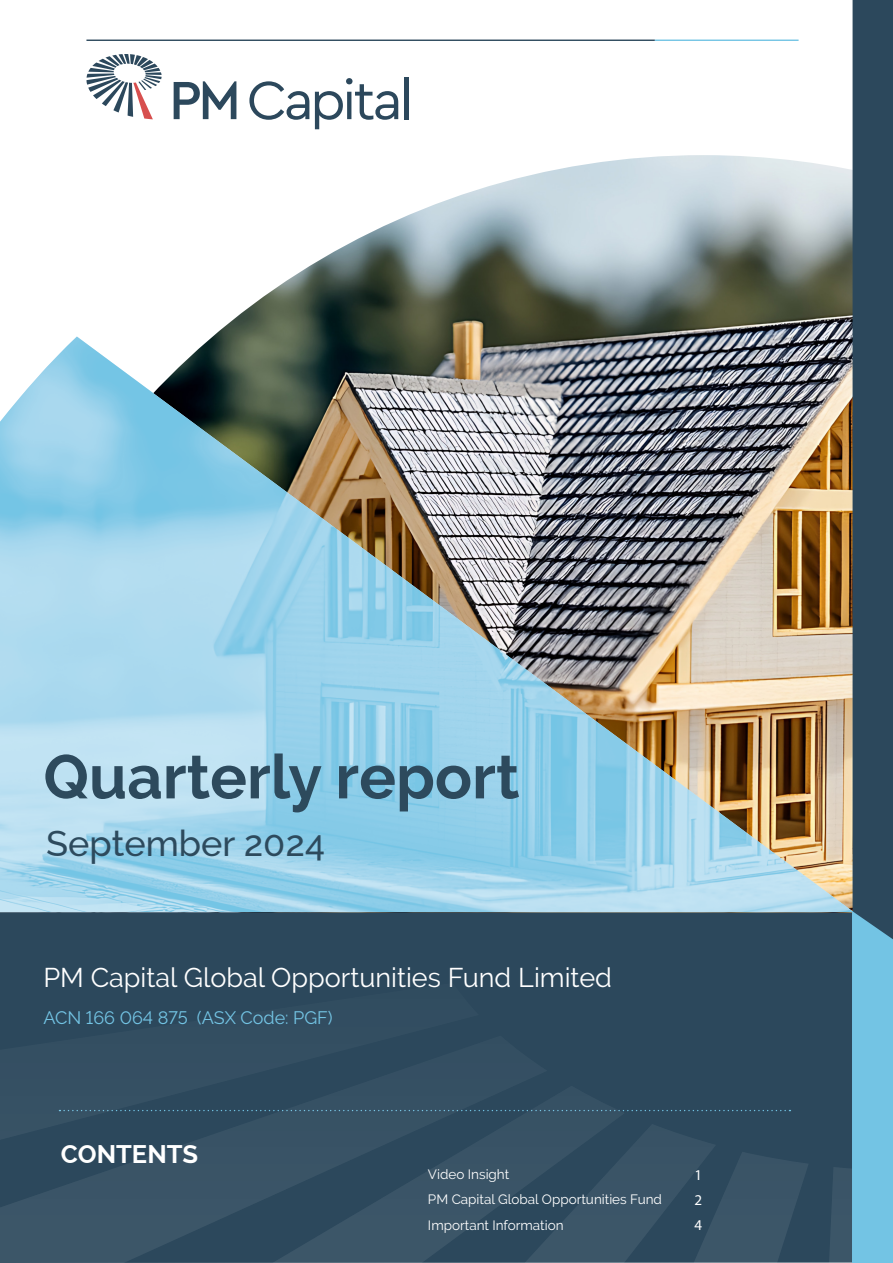
<style>
.page{position:relative;width:893px;height:1263px;background:#fff}
.page>*{position:absolute;margin:0;border:0;box-sizing:border-box;transform-origin:0 0}
.t1{font:700 61.5px "Raleway";color:#2d4a5d}
.t2{font:500 36px "Raleway";color:#2d4a5d}
.t3{font:27px "Raleway";color:#fff}
.t4{font:700 25.5px "Raleway";color:#fff}
.t5{font:18px "Raleway";color:#73c4e4}
.t6{font:15px "Myriad Pro";color:#fff}
.t7{font:13.5px "Raleway";color:#fff}
</style>
<div class="page">
<div style="left:0;top:983px;width:59px;height:52px;background:#2c485c"></div>
<div style="left:0;top:1035px;width:59px;height:51px;background:#344f62"></div>
<svg style="left:0;top:1086px;width:59px;height:177px;fill:#365164"></svg>
<img style="left:0;top:354px;width:59px;height:558px">
<img style="left:59px;top:0;width:834px;height:1263px">
<p class="t1" style="left:43px;top:742px;width:478px">Quarterly report</p>
<p class="t2" style="left:46px;top:822px;width:280px">September 2024</p>
<p class="t3" style="left:43px;top:962px;width:570px">PM Capital Global Opportunities Fund Limited</p>
<p class="t5" style="left:43px;top:1007px;width:291px">ACN 166 064 875 (ASX Code: PGF)</p>
<p class="t4" style="left:61px;top:1140px;width:139px">CONTENTS</p>
<p class="t7" style="left:428px;top:1166px;width:83px">Video Insight</p>
<p class="t6" style="left:694px;top:1166px;width:9px">1</p>
<p class="t7" style="left:428px;top:1191px;width:236px">PM Capital Global Opportunities Fund</p>
<p class="t6" style="left:694px;top:1190px;width:9px">2</p>
<p class="t7" style="left:428px;top:1217px;width:137px">Important Information</p>
<p class="t6" style="left:694px;top:1216px;width:9px">4</p>
</div>
